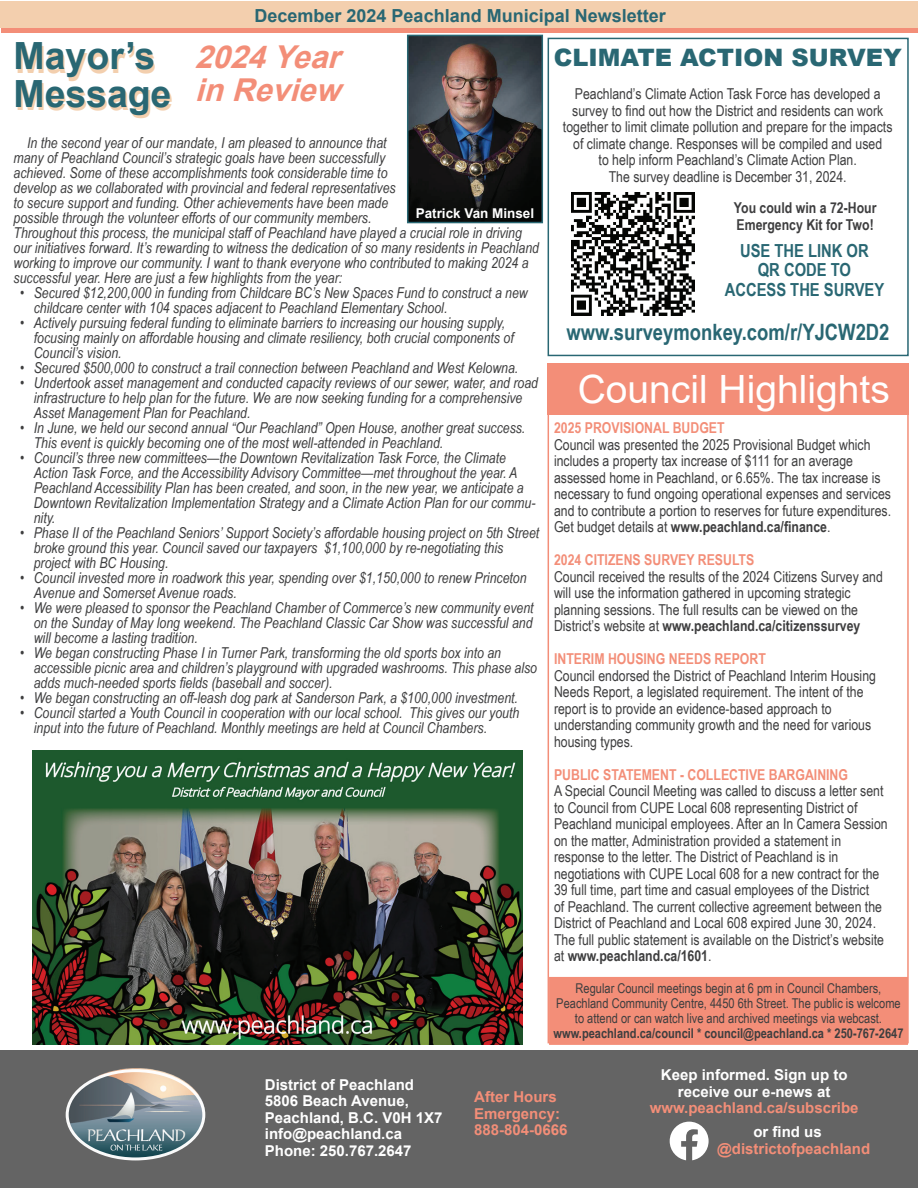
<style>
.page{position:relative;width:918px;height:1188px;background:#fff}
.page>*{position:absolute;margin:0;border:0;box-sizing:border-box;transform-origin:0 0}
.t1{font:39px "Arial";color:#fff}
.t2{font:700 37.5px/37.5px "Arial";color:#296773}
.t3{font:italic 700 31.5px/33px "Arial";color:#f38e78}
.t4{font:900 24px "Arial";color:#296773}
.t5{font:700 22.5px "Arial Narrow";color:#296773}
.t6{font:700 18px "Arial";color:#296773}
.t7{font:700 18px/19.5px "Arial Narrow";color:#296773;text-align:center}
.t8{font:italic 15px/15px "Arial Narrow";color:#3e3e3f}
.t9{font:15px/16.5px "Arial Narrow";color:#3e3e3f}
.t10{font:700 15px/16.5px "Arial";color:#fff}
.t11{font:700 15px "Arial Narrow";color:#f38e78}
.t12{font:700 15px/16.5px "Arial";color:#f38e78}
.t13{font:700 15px/16.5px "Arial Narrow";color:#3e3e3f}
.t14{font:13.5px/15px "Arial Narrow";color:#3e3e3f;text-align:center}
.t15{font:700 13.5px "Arial Narrow";color:#3e3e3f}
.t16{font:700 13.5px "Arial";color:#fff}
.s1{font-weight:700}
</style>
<div class="page">
<div style="left:548px;top:38px;width:361px;height:318px;border:2px solid #296773"></div>
<div style="left:0;top:1050px;width:918px;height:138px;background:#646464"></div>
<div style="left:1px;top:8px;width:917px;height:25px;background:linear-gradient(to right,#f38e78,#f38e78)"></div>
<div style="left:0;top:1px;width:918px;height:26px;background:#f3cfae"></div>
<div style="left:548px;top:364px;width:361px;height:51px;background:#f38e78"></div>
<img style="left:410px;top:38px;width:130px;height:182px">
<div style="left:407px;top:35px;width:136px;height:188px;border:2px solid #296773"></div>
<div style="left:550px;top:978px;width:357px;height:66px;background:#f38e78"></div>
<div style="left:549px;top:977px;width:359px;height:68px;border:2px solid #f38e78"></div>
<svg style="left:670px;top:1122px;width:39px;height:38px"></svg>
<img style="left:65px;top:1068px;width:141px;height:93px">
<div style="left:66px;top:1069px;width:139px;height:91px;border:3px solid #fff;border-radius:50%"></div>
<img style="left:33px;top:751px;width:489px;height:293px">
<img style="left:572px;top:192px;width:123px;height:123px">
<p class="t6" style="left:255px;top:3px;width:413px">December 2024 Peachland Municipal Newsletter</p>
<h2 class="t2" style="left:14px;top:38px;width:159px">Mayor’s<br>Message</h2>
<h3 class="t3" style="left:195px;top:41px;width:159px">2024Year inReview</h3>
<p class="t8" style="left:14px;top:135px;width:527px;text-indent:13px">In the second year of our mandate, I am pleased to announce that<br>many of Peachland Council’s strategic goals have been successfully<br>achieved. Some of these accomplishments took considerable time to<br>develop as we collaborated with provincial and federal representatives<br>to secure support and funding. Other achievements have been made<br>possible through the volunteer efforts of our community members.<br>Throughout this process, the municipal staff of Peachland have played a crucial role in driving our initiatives forward. It’s rewarding to witness the dedication of so many residents in Peachland working to improve our community. I want to thank everyone who contributed to making 2024 a successful year. Here are just a few highlights from the year:</p>
<p class="t8" style="left:34px;top:285px;width:496px;text-indent:-14px">• Secured $12,200,000 in funding from Childcare BC’s New Spaces Fund to construct a new childcare center with 104 spaces adjacent to Peachland Elementary School.</p>
<p class="t8" style="left:34px;top:315px;width:482px;text-indent:-14px">• Actively pursuing federal funding to eliminate barriers to increasing our housing supply, focusing mainly on affordable housing and climate resiliency, both crucial components of<br>Council’s vision.</p>
<p class="t8" style="left:20px;top:360px;width:500px">• Secured $500,000 to construct a trail connection between Peachland and West Kelowna.</p>
<p class="t8" style="left:34px;top:375px;width:506px;text-indent:-14px">• Undertook asset management and conducted capacity reviews of our sewer, water, and road infrastructure to help plan for the future. We are now seeking funding for a comprehensive<br>Asset Management Plan for Peachland.</p>
<p class="t8" style="left:34px;top:420px;width:493px;text-indent:-14px">• In June, we held our second annual “Our Peachland” Open House, another great success.<br>This event is quickly becoming one of the most well-attended in Peachland.</p>
<p class="t8" style="left:34px;top:450px;width:503px;text-indent:-14px">• Council’s three new committees—the Downtown Revitalization Task Force, the Climate Action Task Force, and the Accessibility Advisory Committee—met throughout the year. A Peachland Accessibility Plan has been created, and soon, in the new year, we anticipate a Downtown Revitalization Implementation Strategy and a Climate Action Plan for our commu&shy;nity.</p>
<p class="t8" style="left:34px;top:525px;width:507px;text-indent:-14px">• Phase II of the Peachland Seniors’ Support Society’s affordable housing project on 5th Street broke ground this year. Council saved our taxpayers $1,100,000 by re-negotiating this project with BC Housing.</p>
<p class="t8" style="left:34px;top:570px;width:494px;text-indent:-14px">• Council invested more in roadwork this year, spending over $1,150,000 to renew Princeton<br>Avenue and Somerset Avenue roads.</p>
<p class="t8" style="left:34px;top:600px;width:501px;text-align:justify;text-indent:-14px">• We were pleased to sponsor the Peachland Chamber of Commerce’s new community event on the Sunday of May long weekend. The Peachland Classic Car Show was successful and will become a lasting tradition.</p>
<p class="t8" style="left:34px;top:645px;width:505px;text-indent:-14px">• We began constructing Phase I in Turner Park, transforming the old sports box into an accessible picnic area and children’s playground with upgraded washrooms. This phase also adds much-needed sports fields (baseball and soccer).</p>
<p class="t8" style="left:20px;top:690px;width:499px">• We began constructing an off-leash dog park at Sanderson Park, a $100,000 investment.</p>
<p class="t8" style="left:34px;top:705px;width:487px;text-indent:-14px">• Council started a Youth Council in cooperation with our local school. This gives our youth input into the future of Peachland. Monthly meetings are held at Council Chambers.</p>
<p class="t16" style="left:416px;top:204px;width:120px">Patrick Van Minsel</p>
<h3 class="t4" style="left:554px;top:40px;width:350px">CLIMATE ACTION SURVEY</h3>
<p class="t9" style="left:563px;top:85px;width:331px;text-align:center">Peachland’s Climate Action Task Force has developed a survey to find out how the District and residents can work together to limit climate pollution and prepare for the impacts of climate change. Responses will be compiled and used<br>to help inform Peachland’s Climate Action Plan.<br>The survey deadline is December 31, 2024.</p>
<p class="t13" style="left:734px;top:199px;width:144px">You could win a 72-Hour<br>Emergency Kit for Two!</p>
<p class="t7" style="left:725px;top:240px;width:161px">USE THE LINK OR<br>QR CODE TO<br>ACCESS THE SURVEY</p>
<h3 class="t5" style="left:566px;top:315px;width:325px">www.surveymonkey.com/r/YJCW2D2</h3>
<h1 class="t1" style="left:578px;top:362px;width:314px">Council Highlights</h1>
<p class="t11" style="left:554px;top:417px;width:172px">2025 PROVISIONAL BUDGET</p>
<p class="t9" style="left:554px;top:436px;width:339px">Council was presented the 2025 Provisional Budget which includes a property tax increase of $111 for an average assessed home in Peachland, or 6.65%. The tax increase is necessary to fund ongoing operational expenses and services and to contribute a portion to reserves for future expenditures.<br>Get budget details at <span class="s1">www.peachland.ca/finance</span>.</p>
<p class="t11" style="left:554px;top:549px;width:202px">2024 CITIZENS SURVEY RESULTS</p>
<p class="t9" style="left:554px;top:568px;width:330px">Council received the results of the 2024 Citizens Survey and will use the information gathered in upcoming strategic planning sessions. The full results can be viewed on the District’s website at <span class="s1">www.peachland.ca/citizenssurvey</span></p>
<p class="t11" style="left:554px;top:648px;width:213px">INTERIM HOUSING NEEDS REPORT</p>
<p class="t9" style="left:554px;top:667px;width:324px">Council endorsed the District of Peachland Interim Housing Needs Report, a legislated requirement. The intent of the report is to provide an evidence-based approach to understanding community growth and the need for various housing types.</p>
<p class="t11" style="left:554px;top:763px;width:296px">PUBLIC STATEMENT - COLLECTIVE BARGAINING</p>
<p class="t9" style="left:554px;top:782px;width:335px">A Special Council Meeting was called to discuss a letter sent to Council from CUPE Local 608 representing District of Peachland municipal employees. After an In Camera Session on the matter, Administration provided a statement in response to the letter. The District of Peachland is in negotiations with CUPE Local 608 for a new contract for the 39 full time, part time and casual employees of the District<br>of Peachland. The current collective agreement between the District of Peachland and Local 608 expired June 30, 2024.<br>The full public statement is available on the District’s website at <span class="s1">www.peachland.ca/1601</span>.</p>
<p class="t14" style="left:556px;top:981px;width:346px">Regular Council meetings begin at 6 pm in Council Chambers,<br>Peachland Community Centre, 4450 6th Street. The public is welcome to attend or can watch live and archived meetings via webcast.</p>
<p class="t15" style="left:553px;top:1023px;width:352px">www.peachland.ca/council * council@peachland.ca * 250-767-2647</p>
<p class="t10" style="left:265px;top:1076px;width:179px">District of Peachland<br>5806 Beach Avenue,<br>Peachland, B.C. V0H 1X7 info@peachland.ca<br>Phone: 250.767.2647</p>
<p class="t12" style="left:474px;top:1089px;width:95px">After Hours<br>Emergency:<br>888-804-0666</p>
<p class="t10" style="left:661px;top:1067px;width:188px;text-align:center">Keep informed. Sign up to receive our e-news at</p>
<p class="t12" style="left:650px;top:1100px;width:210px">www.peachland.ca/subscribe</p>
<p class="t10" style="left:753px;top:1124px;width:70px">or find us</p>
<p class="t12" style="left:717px;top:1141px;width:154px">@districtofpeachland</p>
</div>
